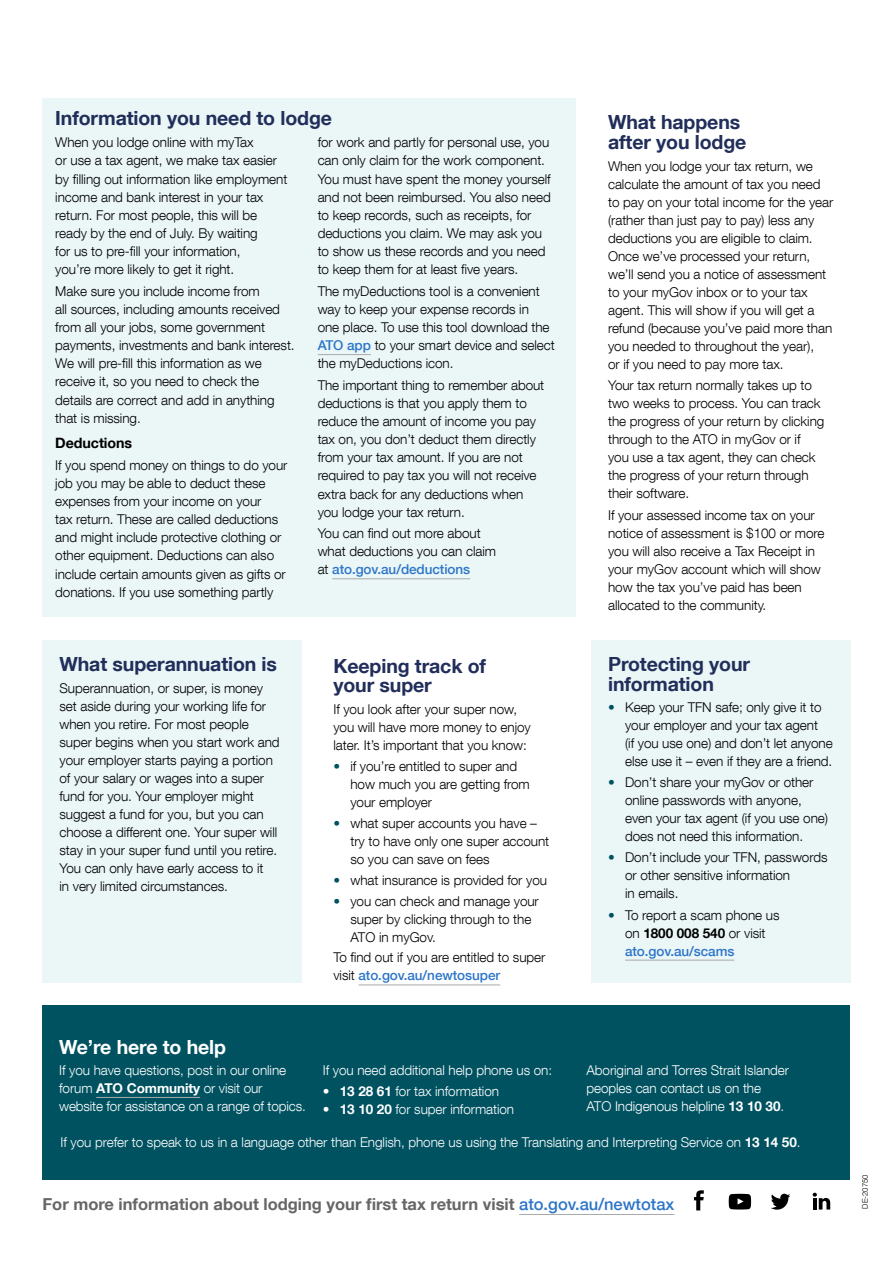
<style>
.page{position:relative;width:893px;height:1263px;background:#fff}
.page>*{position:absolute;margin:0;border:0;box-sizing:border-box;transform-origin:0 0}
.t1{font:700 19.5px/19.5px "Helvetica Neue LT Com";letter-spacing:-.005em;color:#212e5a}
.t2{font:700 19.5px "Helvetica Neue LT Com";letter-spacing:-.005em;color:#fff}
.p_footer{font:700 16.5px "Helvetica Neue LT Com";color:#666}
.t3{font:700 14.25px "Helvetica Neue LT Com";letter-spacing:-.005em;color:#000}
.t4{font:300 13.5px/18px "Helvetica Neue LT Com";letter-spacing:-.005em;color:#000}
.t5{font:300 13.5px/18px "Helvetica Neue LT Com";letter-spacing:-.005em;color:#fff}
.t6{font:300 7.65px "Helvetica Neue LT Com";color:#000}
.s1{font-weight:500;color:#2d75c9}
.s2{color:#005261}
.s3{font-weight:700}
</style>
<div class="page">
<div style="left:43px;top:98px;width:533px;height:519px;background:#ebf6f7"></div>
<hr style="left:318px;top:354px;width:53px;height:1px;background:#aaa">
<hr style="left:332px;top:578px;width:138px;height:1px;background:#aaa">
<div style="left:43px;top:640px;width:259px;height:343px;background:#ebf6f7"></div>
<hr style="left:358px;top:984px;width:142px;height:1px;background:#aaa">
<div style="left:591px;top:640px;width:259px;height:343px;background:#ebf6f7"></div>
<hr style="left:625px;top:960px;width:109px;height:1px;background:#aaa">
<div style="left:42px;top:1006px;width:808px;height:174px;background:#005261"></div>
<hr style="left:96px;top:1097px;width:104px;height:1px;background:#aaa">
<hr style="left:519px;top:1214px;width:155px;height:1px;background:#aaa">
<svg style="left:694px;top:1190px;width:10px;height:20px"></svg>
<svg style="left:729px;top:1194px;width:22px;height:15px"></svg>
<svg style="left:771px;top:1194px;width:19px;height:15px"></svg>
<svg style="left:813px;top:1193px;width:17px;height:16px"></svg>
<h2 class="t1" style="left:55px;top:108px;width:278px">Information you need to lodge</h2>
<p class="t4" style="left:55px;top:133px;width:234px">When you lodge online with myTax<br>or use a tax agent, we make tax easier by filling out information like employment income and bank interest in your tax return. For most people, this will be ready by the end of July. By waiting<br>for us to pre-fill your information,<br>you’re more likely to get it right.</p>
<p class="t4" style="left:55px;top:281px;width:241px">Make sure you include income from<br>all sources, including amounts received from all your jobs, some government payments, investments and bank interest.<br>We will pre-fill this information as we receive it, so you need to check the details are correct and add in anything that is missing.</p>
<p class="t3" style="left:55px;top:434px;width:78px">Deductions</p>
<p class="t4" style="left:55px;top:455px;width:234px">If you spend money on things to do your job you may be able to deduct these expenses from your income on your<br>tax return. These are called deductions and might include protective clothing or other equipment. Deductions can also include certain amounts given as gifts or donations. If you use something partly</p>
<p class="t4" style="left:318px;top:133px;width:235px">for work and partly for personal use, you can only claim for the work component.<br>You must have spent the money yourself and not been reimbursed. You also need to keep records, such as receipts, for deductions you claim. We may ask you to show us these records and you need to keep them for at least five years.</p>
<p class="t4" style="left:318px;top:281px;width:239px">The myDeductions tool is a convenient way to keep your expense records in<br>one place. To use this tool download the <span class="s1">ATO app</span> to your smart device and select the myDeductions icon.</p>
<p class="t4" style="left:318px;top:375px;width:228px">The important thing to remember about deductions is that you apply them to reduce the amount of income you pay tax on, you don’t deduct them directly from your tax amount. If you are not required to pay tax you will not receive extra back for any deductions when you lodge your tax return.</p>
<p class="t4" style="left:318px;top:524px;width:180px">You can find out more about what deductions you can claim at <span class="s1">ato.gov.au/deductions</span></p>
<h2 class="t1" style="left:60px;top:654px;width:219px">What superannuation is</h2>
<p class="t4" style="left:60px;top:678px;width:222px">Superannuation, or super, is money set aside during your working life for when you retire. For most people super begins when you start work and your employer starts paying a portion of your salary or wages into a super fund for you. Your employer might suggest a fund for you, but you can choose a different one. Your super will stay in your super fund until you retire.<br>You can only have early access to it<br>in very limited circumstances.</p>
<h2 class="t1" style="left:333px;top:655px;width:154px">Keeping track of your super</h2>
<p class="t4" style="left:333px;top:699px;width:199px">If you look after your super now, you will have more money to enjoy later. It’s important that you know:</p>
<p class="t4" style="left:350px;top:757px;width:181px;text-indent:-17px"><span class="s2">•</span> if you’re entitled to super and how much you are getting from your employer</p>
<p class="t4" style="left:350px;top:814px;width:200px;text-indent:-17px"><span class="s2">•</span> what super accounts you have – try to have only one super account so you can save on fees</p>
<p class="t4" style="left:333px;top:871px;width:215px"><span class="s2">•</span> what insurance is provided for you</p>
<p class="t4" style="left:350px;top:892px;width:190px;text-indent:-17px"><span class="s2">•</span> you can check and manage your super by clicking through to the<br>ATO in myGov.</p>
<p class="t4" style="left:333px;top:948px;width:213px">To find out if you are entitled to super visit <span class="s1">ato.gov.au/newtosuper</span></p>
<h2 class="t1" style="left:608px;top:112px;width:140px">What happens after you lodge</h2>
<p class="t4" style="left:608px;top:157px;width:227px">When you lodge your tax return, we calculate the amount of tax you need to pay on your total income for the year (rather than just pay to pay) less any deductions you are eligible to claim.<br>Once we’ve processed your return, we’ll send you a notice of assessment to your myGov inbox or to your tax agent. This will show if you will get a refund (because you’ve paid more than you needed to throughout the year),<br>or if you need to pay more tax.</p>
<p class="t4" style="left:608px;top:376px;width:218px">Your tax return normally takes up to two weeks to process. You can track the progress of your return by clicking through to the ATO in myGov or if you use a tax agent, they can check the progress of your return through their software.</p>
<p class="t4" style="left:608px;top:505px;width:218px">If your assessed income tax on your notice of assessment is $100 or more you will also receive a Tax Receipt in your myGov account which will show how the tax you’ve paid has been allocated to the community.</p>
<h2 class="t1" style="left:608px;top:654px;width:144px">Protecting your information</h2>
<p class="t4" style="left:625px;top:698px;width:209px;text-indent:-17px"><span class="s2">•</span> Keep your TFN safe; only give it to your employer and your tax agent<br>(if you use one) and don’t let anyone else use it – even if they are a friend.</p>
<p class="t4" style="left:625px;top:773px;width:204px;text-indent:-17px"><span class="s2">•</span> Don’t share your myGov or other online passwords with anyone, even your tax agent (if you use one) does not need this information.</p>
<p class="t4" style="left:625px;top:848px;width:204px;text-indent:-17px"><span class="s2">•</span> Don’t include your TFN, passwords or other sensitive information<br>in emails.</p>
<p class="t4" style="left:625px;top:905px;width:156px;text-indent:-17px"><span class="s2">•</span> To report a scam phone us on <span class="s3">1800 008 540</span> or visit <span class="s1">ato.gov.au/scams</span></p>
<h2 class="t2" style="left:59px;top:1034px;width:168px">We’re here to help</h2>
<p class="t5" style="left:59px;top:1061px;width:248px">If you have questions, post in our online forum <span class="s3">ATO Community</span> or visit our website for assistance on a range of topics.</p>
<p class="t5" style="left:323px;top:1061px;width:231px">If you need additional help phone us on:</p>
<p class="t5" style="left:586px;top:1061px;width:204px">Aboriginal and Torres Strait Islander peoples can contact us on the<br>ATO Indigenous helpline <span class="s3">13 10 30</span>.</p>
<p class="t5" style="left:61px;top:1133px;width:741px">If you prefer to speak to us in a language other than English, phone us using the Translating and Interpreting Service on <span class="s3">13 14 50</span>.</p>
<p class="t5" style="left:323px;top:1082px;width:178px">• <span class="s3">13 28 61</span> for tax information</p>
<p class="t5" style="left:323px;top:1100px;width:193px">• <span class="s3">13 10 20</span> for super information</p>
<p class="p_footer" style="left:43px;top:1194px;width:633px">For more information about lodging your first tax return visit <span class="s1">ato.gov.au/newtotax</span></p>
<p class="t6" style="left:860px;top:1208px;width:36px;rotate:-90deg">DE-20750</p>
</div>
